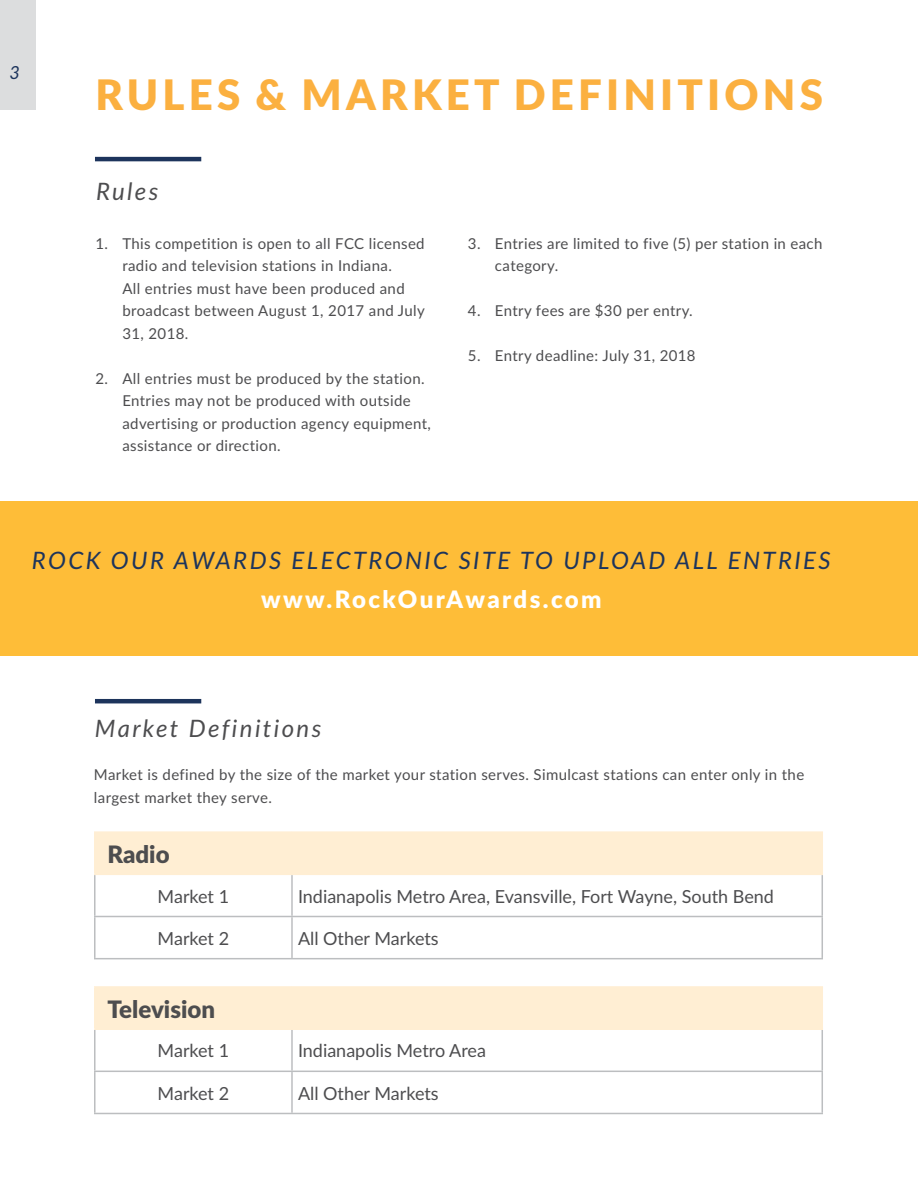
<style>
.page{position:relative;width:918px;height:1188px;background:#fff}
.page>*{position:absolute;margin:0;border:0;box-sizing:border-box;transform-origin:0 0}
.t1{font:900 42px "Lato";letter-spacing:.1em;color:#fbb040}
.t2{font:italic 24px "Lato";letter-spacing:.1em;color:#1d345c}
.t3{font:italic 24px "Lato";letter-spacing:.1em;color:#4d4d4f}
.t4{font:900 24px "Lato";letter-spacing:.1em;color:#fff}
.t5{font:900 24px "Lato";color:#4d4d4f}
.t6{font:18px "Lato";color:#4d4d4f}
.t7{font:italic 18px "Lato";color:#1d345c}
.t8{font:15px/22.5px "Lato";letter-spacing:.025em;color:#4d4d4f}
</style>
<div class="page">
<div style="left:0;top:501px;width:918px;height:155px;background:#febd38"></div>
<hr style="left:95px;top:157px;width:106px;height:4px;background:#1d345c">
<hr style="left:95px;top:699px;width:106px;height:4px;background:#1d345c">
<div style="left:95px;top:832px;width:727px;height:42px;background:#ffeed3"></div>
<hr style="left:94px;top:875px;width:2px;height:41px;background:#bcbec0">
<hr style="left:291px;top:875px;width:2px;height:41px;background:#bcbec0">
<hr style="left:822px;top:875px;width:1px;height:41px;background:#bcbec0">
<hr style="left:94px;top:916px;width:198px;height:1px;background:#bcbec0">
<hr style="left:94px;top:917px;width:2px;height:41px;background:#bcbec0">
<hr style="left:292px;top:916px;width:531px;height:1px;background:#bcbec0">
<hr style="left:291px;top:917px;width:2px;height:41px;background:#bcbec0">
<hr style="left:822px;top:917px;width:1px;height:41px;background:#bcbec0">
<hr style="left:94px;top:958px;width:198px;height:1px;background:#bcbec0">
<hr style="left:292px;top:958px;width:531px;height:1px;background:#bcbec0">
<hr style="left:94px;top:831px;width:198px;height:2px;background:#ffeed3">
<hr style="left:94px;top:833px;width:2px;height:41px;background:#ffeed3">
<hr style="left:292px;top:831px;width:531px;height:2px;background:#ffeed3">
<hr style="left:822px;top:833px;width:1px;height:41px;background:#ffeed3">
<hr style="left:94px;top:874px;width:198px;height:1px;background:#ffeed3">
<hr style="left:292px;top:874px;width:531px;height:1px;background:#ffeed3">
<div style="left:95px;top:987px;width:727px;height:42px;background:#ffeed3"></div>
<hr style="left:94px;top:1030px;width:2px;height:41px;background:#bcbec0">
<hr style="left:291px;top:1030px;width:2px;height:41px;background:#bcbec0">
<hr style="left:822px;top:1030px;width:1px;height:41px;background:#bcbec0">
<hr style="left:94px;top:1071px;width:198px;height:1px;background:#bcbec0">
<hr style="left:94px;top:1072px;width:2px;height:41px;background:#bcbec0">
<hr style="left:292px;top:1071px;width:531px;height:1px;background:#bcbec0">
<hr style="left:291px;top:1072px;width:2px;height:41px;background:#bcbec0">
<hr style="left:822px;top:1072px;width:1px;height:41px;background:#bcbec0">
<hr style="left:94px;top:1113px;width:198px;height:1px;background:#bcbec0">
<hr style="left:292px;top:1113px;width:531px;height:1px;background:#bcbec0">
<hr style="left:94px;top:986px;width:198px;height:2px;background:#ffeed3">
<hr style="left:94px;top:988px;width:2px;height:40px;background:#ffeed3">
<hr style="left:292px;top:986px;width:531px;height:2px;background:#ffeed3">
<hr style="left:822px;top:988px;width:1px;height:40px;background:#ffeed3">
<hr style="left:94px;top:1028px;width:198px;height:2px;background:#ffeed3">
<hr style="left:292px;top:1028px;width:531px;height:2px;background:#ffeed3">
<div style="left:0;top:0;width:36px;height:109px;background:#dcddde"></div>
<p class="t7" style="left:10px;top:59px;width:12px">3</p>
<h1 class="t1" style="left:95px;top:63px;width:729px">RULES &amp; MARKET DEFINITIONS</h1>
<h2 class="t3" style="left:96px;top:175px;width:64px">Rules</h2>
<p class="t8" style="left:122px;top:232px;width:304px;text-indent:-27px">1. This competition is open to all FCC licensed radio and television stations in Indiana.<br>All entries must have been produced and broadcast between August 1, 2017 and July 31, 2018.</p>
<p class="t8" style="left:122px;top:367px;width:310px;text-indent:-27px">2. All entries must be produced by the station.<br>Entries may not be produced with outside advertising or production agency equipment, assistance or direction.</p>
<p class="t8" style="left:495px;top:232px;width:329px;text-indent:-27px">3. Entries are limited to five (5) per station in each category.</p>
<p class="t8" style="left:468px;top:299px;width:226px">4. Entry fees are $30 per entry.</p>
<p class="t8" style="left:468px;top:344px;width:229px">5. Entry deadline: July 31, 2018</p>
<h2 class="t2" style="left:32px;top:543px;width:800px">ROCK OUR AWARDS ELECTRONIC SITE TO UPLOAD ALL ENTRIES</h2>
<h2 class="t4" style="left:261px;top:581px;width:342px">www.RockOurAwards.com</h2>
<h2 class="t3" style="left:95px;top:711px;width:228px">Market Definitions</h2>
<p class="t8" style="left:94px;top:763px;width:712px">Market is defined by the size of the market your station serves. Simulcast stations can enter only in the largest market they serve.</p>
<h2 class="t5" style="left:108px;top:836px;width:64px">Radio</h2>
<p class="t6" style="left:158px;top:883px;width:73px">Market 1</p>
<p class="t6" style="left:298px;top:883px;width:478px">Indianapolis Metro Area, Evansville, Fort Wayne, South Bend</p>
<p class="t6" style="left:158px;top:925px;width:73px">Market 2</p>
<p class="t6" style="left:298px;top:925px;width:142px">All Other Markets</p>
<h2 class="t5" style="left:108px;top:991px;width:109px">Television</h2>
<p class="t6" style="left:158px;top:1038px;width:73px">Market 1</p>
<p class="t6" style="left:298px;top:1038px;width:190px">Indianapolis Metro Area</p>
<p class="t6" style="left:158px;top:1080px;width:73px">Market 2</p>
<p class="t6" style="left:298px;top:1080px;width:142px">All Other Markets</p>
</div>
